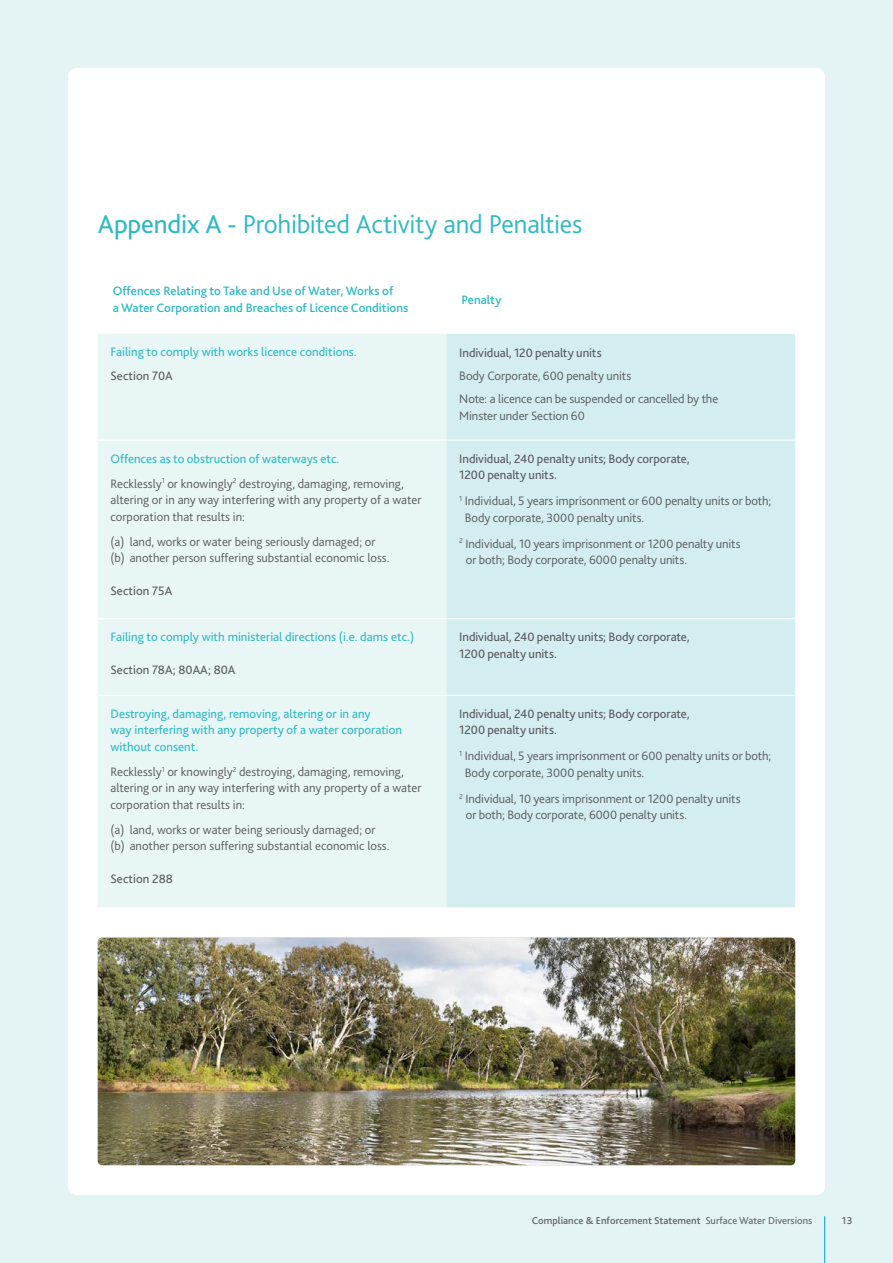
<style>
.page{position:relative;width:893px;height:1263px;background:#e4f4f5}
.page>*{position:absolute;margin:0;border:0;box-sizing:border-box;transform-origin:0 0}
.t1{font:300 27px "Bliss";letter-spacing:-.015em;color:#2db9c3}
.t2{font:300 12.75px/16.5px "Bliss";color:#58595b}
.t3{font:12.75px/16.5px "Bliss";letter-spacing:-.005em;color:#58595b}
.t4{font:12.75px/16.5px "Bliss";color:#2db9c3}
.t5{font:500 12.75px/16.5px "Bliss";color:#2db9c3}
.t6{font:500 10.5px "Bliss";color:#636466}
.s1{font-weight:400}
.s2{font-weight:400;color:#2db9c3}
</style>
<div class="page">
<div style="left:68px;top:68px;width:757px;height:1127px;background:#fff;border-radius:9px"></div>
<hr style="left:824px;top:1216px;width:1px;height:47px;background:#00a0dc">
<div style="left:98px;top:334px;width:348px;height:573px;background:#e9f6f6"></div>
<div style="left:446px;top:334px;width:349px;height:573px;background:#d4edf0"></div>
<hr style="left:98px;top:440px;width:348px;height:1px;background:#fff">
<hr style="left:446px;top:440px;width:349px;height:1px;background:#fff">
<hr style="left:446px;top:618px;width:349px;height:1px;background:#fff">
<hr style="left:98px;top:618px;width:348px;height:1px;background:#fff">
<hr style="left:98px;top:695px;width:348px;height:1px;background:#fff">
<hr style="left:446px;top:695px;width:349px;height:1px;background:#fff">
<img style="left:98px;top:938px;width:697px;height:227px">
<h1 class="t1" style="left:98px;top:207px;width:486px"><span class="s1">Appendix A -</span> Prohibited Activity and Penalties</h1>
<p class="t5" style="left:113px;top:283px;width:297px">Offences Relating to Take and Use of Water, Works of<br>a Water Corporation and Breaches of Licence Conditions</p>
<p class="t5" style="left:461px;top:291px;width:42px">Penalty</p>
<p class="t4" style="left:111px;top:344px;width:248px">Failing to comply with works licence conditions.</p>
<p class="t3" style="left:111px;top:368px;width:64px">Section 70A</p>
<p class="t3" style="left:459px;top:345px;width:144px">Individual, 120 penalty units</p>
<p class="t2" style="left:459px;top:365px;width:261px;line-height:22.8px">Body Corporate, 600 penalty units<br>Note: a licence can be suspended or cancelled by the</p>
<p class="t2" style="left:459px;top:407px;width:127px">Minster under Section 60</p>
<p class="t2" style="left:111px;top:446px;width:295px;line-height:25px"><span class="s2">Offences as to obstruction of waterways etc.<br></span>Recklessly<sup>1</sup> or knowingly<sup>2</sup> destroying, damaging, removing,</p>
<p class="t2" style="left:111px;top:492px;width:312px">altering or in any way interfering with any property of a water corporation that results in:</p>
<p class="t2" style="left:111px;top:533px;width:280px">(a) land, works or water being seriously damaged; or (b) another person suffering substantial economic loss.</p>
<p class="t3" style="left:111px;top:583px;width:63px">Section 75A</p>
<p class="t4" style="left:111px;top:629px;width:305px">Failing to comply with ministerial directions (i.e. dams etc.)</p>
<p class="t3" style="left:111px;top:662px;width:127px">Section 78A; 80AA; 80A</p>
<p class="t4" style="left:111px;top:705px;width:293px">Destroying, damaging, removing, altering or in any<br>way interfering with any property of a water corporation without consent.</p>
<p class="t2" style="left:111px;top:763px;width:312px">Recklessly<sup>1</sup> or knowingly<sup>2</sup> destroying, damaging, removing, altering or in any way interfering with any property of a water corporation that results in:</p>
<p class="t2" style="left:111px;top:821px;width:280px">(a) land, works or water being seriously damaged; or (b) another person suffering substantial economic loss.</p>
<p class="t3" style="left:111px;top:871px;width:64px">Section 288</p>
<p class="t3" style="left:459px;top:450px;width:232px">Individual, 240 penalty units; Body corporate,<br>1200 penalty units.</p>
<p class="t2" style="left:465px;top:493px;width:308px;text-indent:-6px"><sup>1</sup> Individual, 5 years imprisonment or 600 penalty units or both;<br>Body corporate, 3000 penalty units.</p>
<p class="t2" style="left:466px;top:535px;width:276px;text-indent:-7px"><sup>2</sup> Individual, 10 years imprisonment or 1200 penalty units or both; Body corporate, 6000 penalty units.</p>
<p class="t3" style="left:459px;top:629px;width:232px">Individual, 240 penalty units; Body corporate,<br>1200 penalty units.</p>
<p class="t3" style="left:459px;top:705px;width:232px">Individual, 240 penalty units; Body corporate,<br>1200 penalty units.</p>
<p class="t2" style="left:465px;top:748px;width:308px;text-indent:-6px"><sup>1</sup> Individual, 5 years imprisonment or 600 penalty units or both;<br>Body corporate, 3000 penalty units.</p>
<p class="t2" style="left:466px;top:790px;width:276px;text-indent:-7px"><sup>2</sup> Individual, 10 years imprisonment or 1200 penalty units or both; Body corporate, 6000 penalty units.</p>
<p class="t6" style="left:532px;top:1214px;width:282px">Compliance &amp; Enforcement Statement <span class="s1">Surface Water Diversions</span></p>
<p class="t6" style="left:842px;top:1214px;width:12px">13</p>
</div>
